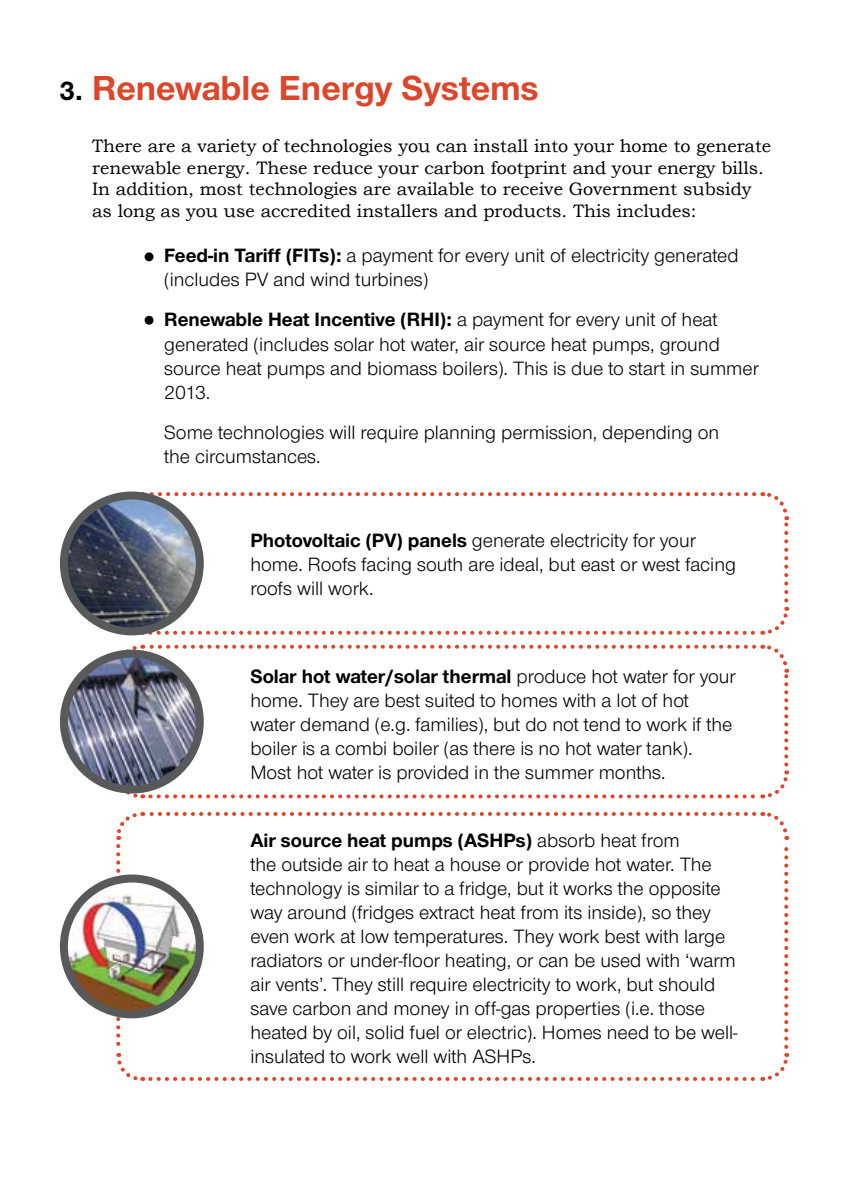
<style>
.page{position:relative;width:845px;height:1191px;background:#fff}
.page>*{position:absolute;margin:0;border:0;box-sizing:border-box;transform-origin:0 0}
.t1{font:700 36px "Nimbus Sans Novus T";color:#dc462a}
.t2{font:20px/24px "Nimbus Sans Novus T";color:#000}
.t3{font:18px/21.6px "Bookman Old Style";color:#000}
.s1{font-size:28px;color:#000}
.s2{font-weight:700}
</style>
<div class="page">
<div style="left:145px;top:252px;width:8px;height:9px;background:#000;border-radius:50%"></div>
<div style="left:145px;top:316px;width:8px;height:9px;background:#000;border-radius:50%"></div>
<svg style="left:114px;top:492px;width:676px;height:307px"></svg>
<svg style="left:114px;top:846px;width:29px;height:235px"></svg>
<svg style="left:150px;top:1053px;width:640px;height:28px"></svg>
<svg style="left:761px;top:812px;width:29px;height:235px"></svg>
<svg style="left:116px;top:812px;width:638px;height:28px"></svg>
<img style="left:64px;top:495px;width:136px;height:136px;border-radius:68px">
<div style="left:60px;top:491px;width:144px;height:144px;border:8px solid #58595b;border-radius:50%"></div>
<img style="left:64px;top:653px;width:136px;height:136px;border-radius:68px">
<div style="left:60px;top:649px;width:144px;height:144px;border:8px solid #58595b;border-radius:50%"></div>
<svg style="left:64px;top:878px;width:136px;height:136px"></svg>
<img style="left:64px;top:894px;width:136px;height:120px">
<div style="left:60px;top:874px;width:144px;height:144px;border:8px solid #58595b;border-radius:50%"></div>
<h1 class="t1" style="left:60px;top:67px;width:480px"><span class="s1">3.</span> Renewable Energy Systems</h1>
<p class="t3" style="left:92px;top:135px;width:680px">There are a variety of technologies you can install into your home to generate renewable energy. These reduce your carbon footprint and your energy bills.<br>In addition, most technologies are available to receive Government subsidy as long as you use accredited installers and products. This includes:</p>
<p class="t2" style="left:164px;top:243px;width:576px"><span class="s2">Feed-in Tariff (FITs):</span> a payment for every unit of electricity generated (includes PV and wind turbines)</p>
<p class="t2" style="left:164px;top:307px;width:596px"><span class="s2">Renewable Heat Incentive (RHI):</span> a payment for every unit of heat generated (includes solar hot water, air source heat pumps, ground source heat pumps and biomass boilers). This is due to start in summer 2013.</p>
<p class="t2" style="left:164px;top:419px;width:556px">Some technologies will require planning permission, depending on the circumstances.</p>
<p class="t2" style="left:250px;top:528px;width:487px"><span class="s2">Photovoltaic (PV) panels</span> generate electricity for your home. Roofs facing south are ideal, but east or west facing roofs will work.</p>
<p class="t2" style="left:250px;top:664px;width:487px"><span class="s2">Solar hot water/solar thermal</span> produce hot water for your home. They are best suited to homes with a lot of hot water demand (e.g. families), but do not tend to work if the boiler is a combi boiler (as there is no hot water tank).<br>Most hot water is provided in the summer months.</p>
<p class="t2" style="left:250px;top:828px;width:489px"><span class="s2">Air source heat pumps (ASHPs)</span> absorb heat from<br>the outside air to heat a house or provide hot water. The technology is similar to a fridge, but it works the opposite way around (fridges extract heat from its inside), so they even work at low temperatures. They work best with large radiators or under-floor heating, or can be used with ‘warm air vents’. They still require electricity to work, but should save carbon and money in off-gas properties (i.e. those heated by oil, solid fuel or electric). Homes need to be well&shy;insulated to work well with ASHPs.</p>
</div>
